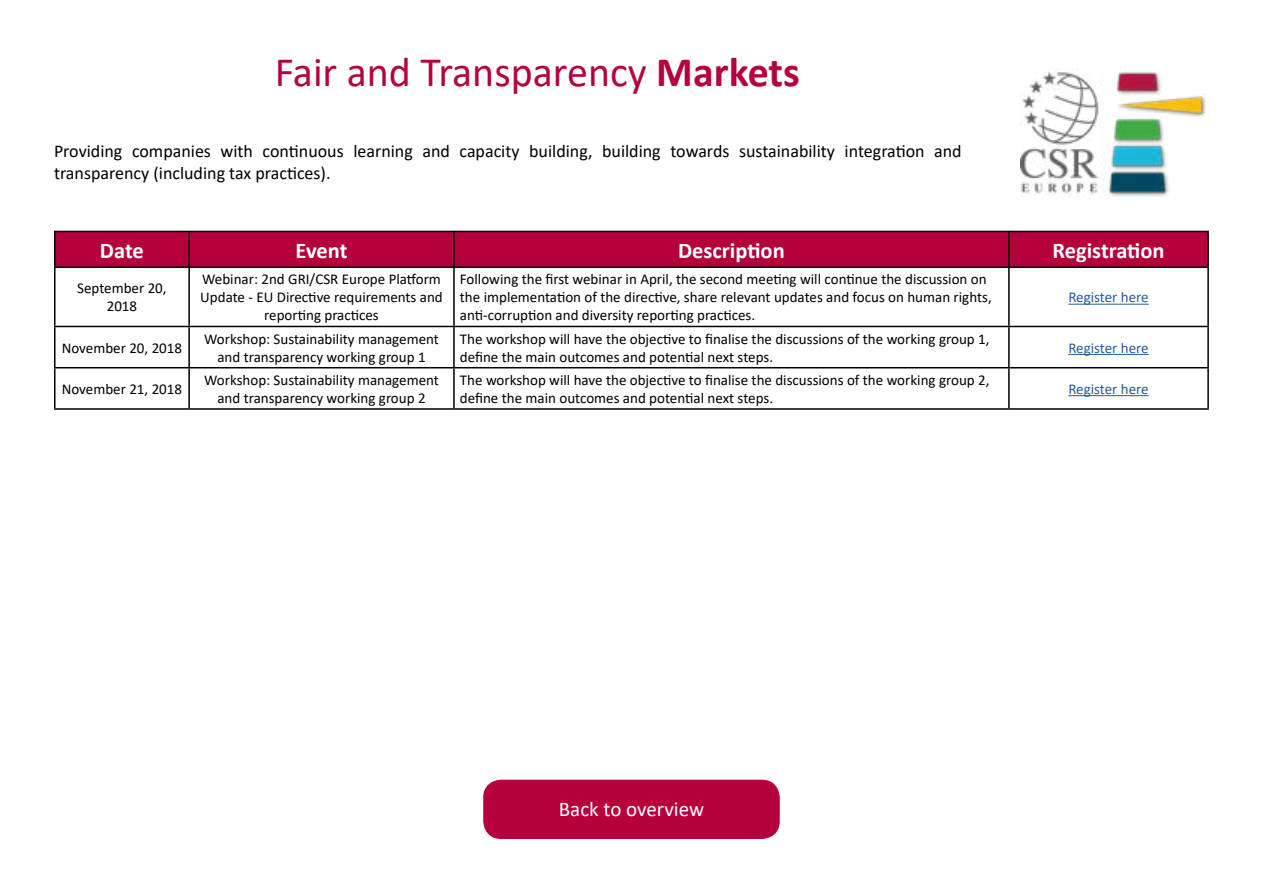
<style>
.page{position:relative;width:1263px;height:893px;background:#fff}
.page>*{position:absolute;margin:0;border:0;box-sizing:border-box;transform-origin:0 0}
.t1{font:42px "Calibri";color:#b6003b}
.t2{font:700 22.5px "Calibri";color:#fff}
.t3{font:21px "Calibri";color:#fff}
.t4{font:18px/21.6px "Calibri";color:#000}
.t5{font:15px/18px "Calibri";color:#000;text-align:center}
.t6{font:15px "Calibri";color:#275b9b}
.s1{font-weight:700}
</style>
<div class="page">
<img style="left:1020px;top:68px;width:189px;height:131px">
<div style="left:56px;top:232px;width:1151px;height:34px;background:#b6003b"></div>
<hr style="left:54px;top:231px;width:135px;height:1px;background:#000">
<hr style="left:54px;top:232px;width:2px;height:34px;background:#000">
<hr style="left:189px;top:231px;width:265px;height:1px;background:#000">
<hr style="left:188px;top:232px;width:2px;height:34px;background:#000">
<hr style="left:454px;top:231px;width:555px;height:1px;background:#000">
<hr style="left:453px;top:232px;width:2px;height:34px;background:#000">
<hr style="left:1009px;top:231px;width:200px;height:1px;background:#000">
<hr style="left:1008px;top:232px;width:2px;height:34px;background:#000">
<hr style="left:1207px;top:232px;width:2px;height:34px;background:#000">
<hr style="left:54px;top:266px;width:135px;height:2px;background:#000">
<hr style="left:54px;top:268px;width:2px;height:58px;background:#000">
<hr style="left:189px;top:266px;width:265px;height:2px;background:#000">
<hr style="left:188px;top:268px;width:2px;height:58px;background:#000">
<hr style="left:454px;top:266px;width:555px;height:2px;background:#000">
<hr style="left:453px;top:268px;width:2px;height:58px;background:#000">
<hr style="left:1009px;top:266px;width:200px;height:2px;background:#000">
<hr style="left:1008px;top:268px;width:2px;height:58px;background:#000">
<hr style="left:1207px;top:268px;width:2px;height:58px;background:#000">
<hr style="left:54px;top:326px;width:135px;height:1px;background:#000">
<hr style="left:54px;top:327px;width:2px;height:40px;background:#000">
<hr style="left:189px;top:326px;width:265px;height:1px;background:#000">
<hr style="left:188px;top:327px;width:2px;height:40px;background:#000">
<hr style="left:454px;top:326px;width:555px;height:1px;background:#000">
<hr style="left:453px;top:327px;width:2px;height:40px;background:#000">
<hr style="left:1009px;top:326px;width:200px;height:1px;background:#000">
<hr style="left:1008px;top:327px;width:2px;height:40px;background:#000">
<hr style="left:1207px;top:327px;width:2px;height:40px;background:#000">
<hr style="left:54px;top:367px;width:135px;height:1px;background:#000">
<hr style="left:54px;top:368px;width:2px;height:40px;background:#000">
<hr style="left:189px;top:367px;width:265px;height:1px;background:#000">
<hr style="left:188px;top:368px;width:2px;height:40px;background:#000">
<hr style="left:454px;top:367px;width:555px;height:1px;background:#000">
<hr style="left:453px;top:368px;width:2px;height:40px;background:#000">
<hr style="left:1009px;top:367px;width:200px;height:1px;background:#000">
<hr style="left:1008px;top:368px;width:2px;height:40px;background:#000">
<hr style="left:1207px;top:368px;width:2px;height:40px;background:#000">
<hr style="left:54px;top:408px;width:135px;height:2px;background:#000">
<hr style="left:189px;top:408px;width:265px;height:2px;background:#000">
<hr style="left:454px;top:408px;width:555px;height:2px;background:#000">
<hr style="left:1009px;top:408px;width:200px;height:2px;background:#000">
<hr style="left:1068px;top:304px;width:81px;height:1px;background:#275b9b">
<hr style="left:1068px;top:354px;width:81px;height:1px;background:#275b9b">
<hr style="left:1068px;top:395px;width:81px;height:1px;background:#275b9b">
<div style="left:483px;top:780px;width:297px;height:59px;background:#b6003b;border-radius:18px"></div>
<h1 class="t1" style="left:275px;top:42px;width:527px">Fair and Transparency <span class="s1">Markets</span></h1>
<p class="t4" style="left:54px;top:140px;width:909px">Providing companies with continuous learning and capacity building, building towards sustainability integration and transparency (including tax practices).</p>
<h2 class="t2" style="left:100px;top:234px;width:45px">Date</h2>
<h2 class="t2" style="left:296px;top:234px;width:53px">Event</h2>
<h2 class="t2" style="left:678px;top:234px;width:108px">Description</h2>
<h2 class="t2" style="left:1052px;top:234px;width:114px">Registration</h2>
<p class="t5" style="left:77px;top:279px;width:91px">September 20,<br>2018</p>
<p class="t5" style="left:200px;top:270px;width:244px">Webinar: 2nd GRI/CSR Europe Platform<br>Update - EU Directive requirements and reporting practices</p>
<p class="t5" style="left:460px;top:270px;width:533px;text-align:left">Following the first webinar in April, the second meeting will continue the discussion on the implementation of the directive, share relevant updates and focus on human rights, anti-corruption and diversity reporting practices.</p>
<p class="t6" style="left:1068px;top:287px;width:82px">Register here</p>
<p class="t5" style="left:62px;top:338px;width:122px">November 20, 2018</p>
<p class="t5" style="left:204px;top:329px;width:236px">Workshop: Sustainability management and transparency working group 1</p>
<p class="t5" style="left:460px;top:329px;width:531px;text-align:left">The workshop will have the objective to finalise the discussions of the working group 1, define the main outcomes and potential next steps.</p>
<p class="t6" style="left:1068px;top:337px;width:82px">Register here</p>
<p class="t5" style="left:62px;top:380px;width:122px">November 21, 2018</p>
<p class="t5" style="left:204px;top:371px;width:236px">Workshop: Sustainability management and transparency working group 2</p>
<p class="t5" style="left:460px;top:371px;width:531px;text-align:left">The workshop will have the objective to finalise the discussions of the working group 2, define the main outcomes and potential next steps.</p>
<p class="t6" style="left:1068px;top:379px;width:82px">Register here</p>
<h3 class="t3" style="left:559px;top:794px;width:147px">Back to overview</h3>
</div>
